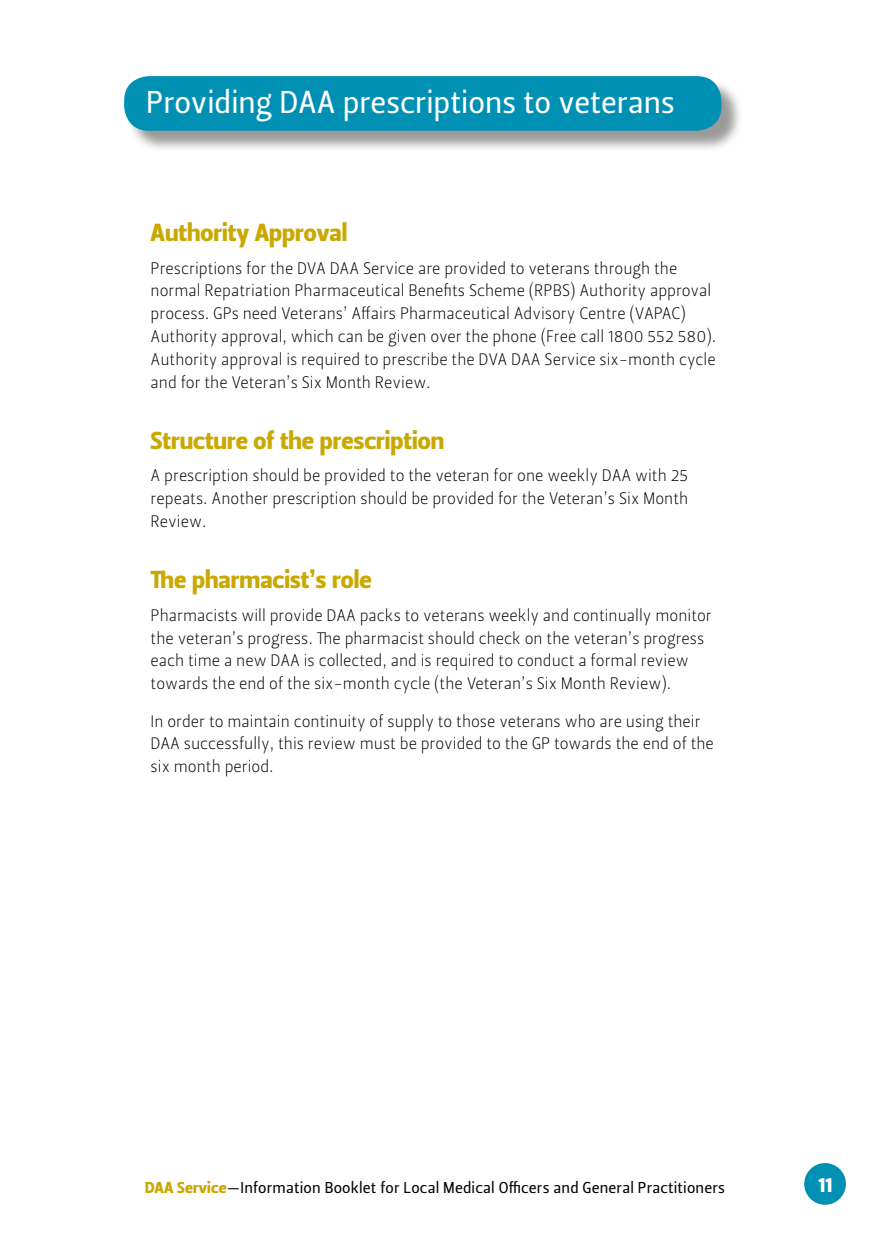
<style>
.page{position:relative;width:874px;height:1241px;background:#fff}
.page>*{position:absolute;margin:0;border:0;box-sizing:border-box;transform-origin:0 0}
.t1{font:31.5px "Leitura Sans Grot 2";color:#fff}
.t2{font:24.5px "Leitura Sans Grot 4";color:#c9a800}
.t3{font:21px "Leitura Sans Grot 4";color:#fff}
.t4{font:16.62px/22.8px "Leitura Sans Grot 1";color:#000}
.t5{font:15.75px "Leitura Sans Grot 2";letter-spacing:.01em;color:#000}
.s1{font-family:"Leitura Sans Grot 4";color:#c9a800}
</style>
<div class="page">
<div style="left:127px;top:79px;width:615px;height:73px;background:#000;opacity:.4"></div>
<div style="left:124px;top:76px;width:597px;height:55px;background:#0090b4;border-radius:25px"></div>
<div style="left:803px;top:1162px;width:42px;height:42px;background:#0090b4;border-radius:50%"></div>
<p class="t1" style="left:146px;top:84px;width:530px">Providing DAA prescriptions to veterans</p>
<h3 class="t2" style="left:150px;top:218px;width:198px">Authority Approval</h3>
<p class="t4" style="left:150px;top:257px;width:567px">Prescriptions for the DVA DAA Service are provided to veterans through the normal Repatriation Pharmaceutical Benefits Scheme (RPBS) Authority approval process. GPs need Veterans’ Affairs Pharmaceutical Advisory Centre (VAPAC)<br>Authority approval, which can be given over the phone (Free call 1800 552 580).<br>Authority approval is required to prescribe the DVA DAA Service six-month cycle and for the Veteran’s Six Month Review.</p>
<h3 class="t2" style="left:150px;top:426px;width:295px">Structure of the prescription</h3>
<p class="t4" style="left:150px;top:464px;width:539px;text-align:justify">A prescription should be provided to the veteran for one weekly DAA with 25 repeats. Another prescription should be provided for the Veteran’s Six Month Review.</p>
<h3 class="t2" style="left:150px;top:565px;width:222px">The pharmacist’s role</h3>
<p class="t4" style="left:150px;top:604px;width:562px">Pharmacists will provide DAA packs to veterans weekly and continually monitor the veteran’s progress. The pharmacist should check on the veteran’s progress each time a new DAA is collected, and is required to conduct a formal review towards the end of the six-month cycle (the Veteran’s Six Month Review).</p>
<p class="t4" style="left:150px;top:709px;width:564px">In order to maintain continuity of supply to those veterans who are using their<br>DAA successfully, this review must be provided to the GP towards the end of the six month period.</p>
<p class="t5" style="left:145px;top:1177px;width:581px"><span class="s1">DAA Service</span>—Information Booklet for Local Medical Officers and General Practitioners</p>
<p class="t3" style="left:817px;top:1172px;width:16px">11</p>
</div>
